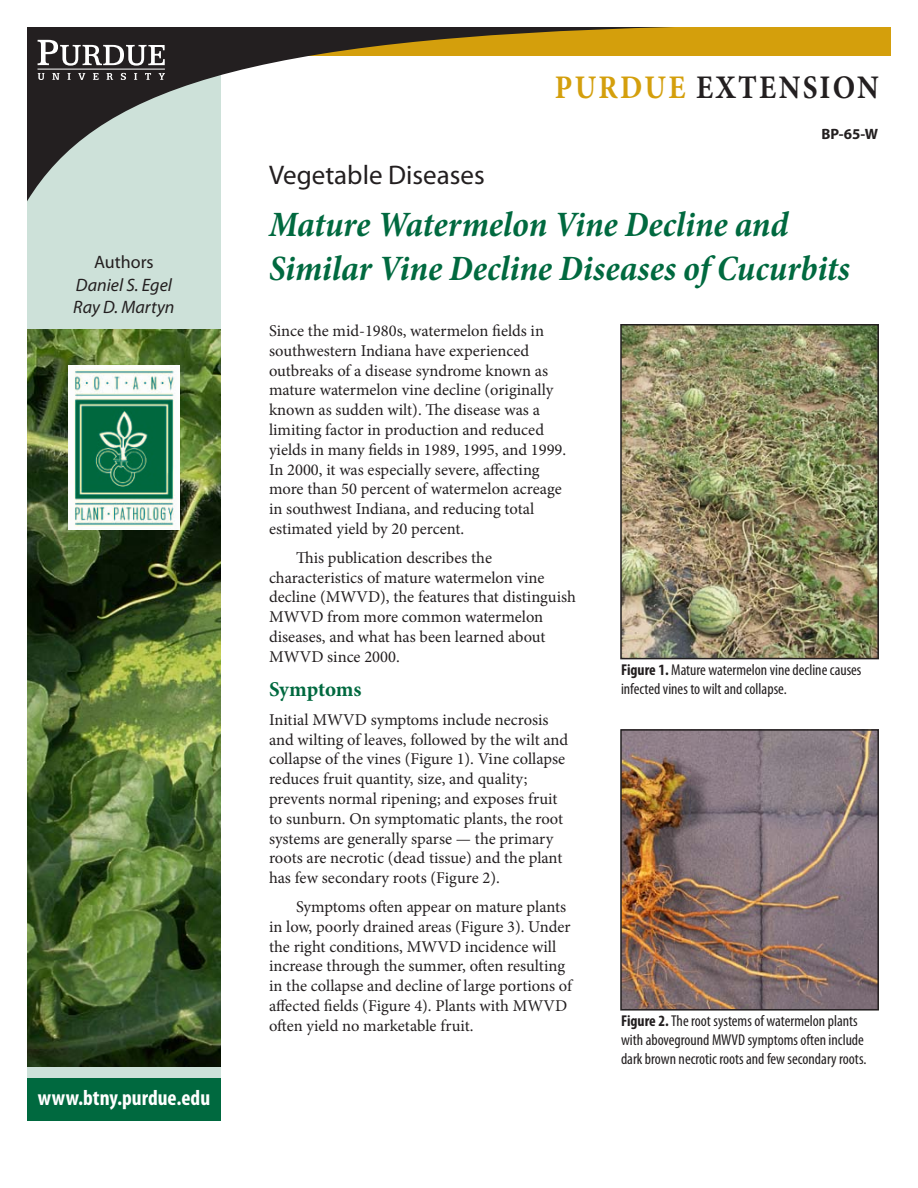
<style>
.page{position:relative;width:918px;height:1188px;background:#fff}
.page>*{position:absolute;margin:0;border:0;box-sizing:border-box;transform-origin:0 0}
.t1{font:italic 700 condensed 36px/43.2px "Minion Pro";letter-spacing:-.005em;color:#00693f}
.t2{font:700 33px "Minion Pro";letter-spacing:.24em;color:#231f20;scale:.89 1}
.t3{font:27px "Myriad Pro";color:#231f20}
.t4{font:700 condensed 21.75px "Myriad Pro";color:#fff}
.t5{font:700 21px "Minion Pro";letter-spacing:-.01em;color:#00693f}
.t6{font:italic 18px/22.5px "Myriad Pro";color:#231f20}
.t7{font:18px "Myriad Pro";color:#231f20}
.t8{font:16.5px/19.8px "Minion Pro";color:#231f20}
.t9{font:condensed 15.75px/18.9px "Myriad Pro";color:#231f20}
.t10{font:700 15px "Myriad Pro";color:#231f20}
.s1{color:#d49f0c}
.s2{font-weight:700}
</style>
<div class="page">
<div style="left:27px;top:74px;width:194px;height:1027px;background:#cde1d9"></div>
<div style="left:27px;top:1078px;width:194px;height:42px;background:#00693f"></div>
<img style="left:27px;top:329px;width:194px;height:737px">
<div style="left:221px;top:27px;width:670px;height:29px;background:#d49f0c"></div>
<svg style="left:27px;top:27px;width:646px;height:174px"></svg>
<svg style="left:38px;top:40px;width:127px;height:26px"></svg>
<svg style="left:38px;top:73px;width:7px;height:7px"></svg>
<svg style="left:52px;top:73px;width:8px;height:7px"></svg>
<svg style="left:67px;top:73px;width:4px;height:7px"></svg>
<svg style="left:78px;top:73px;width:7px;height:7px"></svg>
<svg style="left:93px;top:73px;width:6px;height:7px"></svg>
<svg style="left:107px;top:73px;width:6px;height:7px"></svg>
<svg style="left:121px;top:73px;width:5px;height:7px"></svg>
<svg style="left:134px;top:73px;width:3px;height:7px"></svg>
<svg style="left:145px;top:73px;width:6px;height:7px"></svg>
<svg style="left:159px;top:73px;width:6px;height:7px"></svg>
<hr style="left:38px;top:69px;width:127px;height:1px;background:#fff">
<img style="left:68px;top:365px;width:111px;height:164px">
<img style="left:623px;top:327px;width:253px;height:329px">
<div style="left:620px;top:324px;width:259px;height:335px;border:2px solid #231f20"></div>
<img style="left:623px;top:732px;width:253px;height:276px">
<div style="left:620px;top:729px;width:259px;height:282px;border:2px solid #231f20"></div>
<p class="t7" style="left:94px;top:251px;width:61px">Authors</p>
<p class="t6" style="left:73px;top:273px;width:103px">Daniel S. Egel<br>Ray D. Martyn</p>
<h3 class="t4" style="left:38px;top:1085px;width:174px">www.btny.purdue.edu</h3>
<h2 class="t2" style="left:555px;top:64px;width:366px"><span class="s1">PURDUE</span> EXTENSION</h2>
<p class="t10" style="left:821px;top:124px;width:58px">BP-65-W</p>
<h3 class="t3" style="left:269px;top:158px;width:217px">Vegetable Diseases</h3>
<h1 class="t1" style="left:269px;top:203px;width:582px">Mature Watermelon Vine Decline and<br>Similar Vine Decline Diseases of Cucurbits</h1>
<p class="t8" style="left:269px;top:321px;width:299px">Since the mid-1980s, watermelon fields in southwestern Indiana have experienced outbreaks of a disease syndrome known as mature watermelon vine decline (originally known as sudden wilt). The disease was a limiting factor in production and reduced yields in many fields in 1989, 1995, and 1999.<br>In 2000, it was especially severe, affecting more than 50 percent of watermelon acreage in southwest Indiana, and reducing total estimated yield by 20 percent.</p>
<p class="t8" style="left:269px;top:548px;width:308px;text-indent:27px">This publication describes the characteristics of mature watermelon vine decline (MWVD), the features that distinguish MWVD from more common watermelon diseases, and what has been learned about MWVD since 2000.</p>
<p class="t5" style="left:269px;top:674px;width:94px">SYMPTOMS</p>
<p class="t8" style="left:269px;top:710px;width:301px">Initial MWVD symptoms include necrosis and wilting of leaves, followed by the wilt and collapse of the vines (Figure 1). Vine collapse reduces fruit quantity, size, and quality; prevents normal ripening; and exposes fruit to sunburn. On symptomatic plants, the root systems are generally sparse — the primary roots are necrotic (dead tissue) and the plant has few secondary roots (Figure 2).</p>
<p class="t8" style="left:269px;top:897px;width:304px;text-indent:27px">Symptoms often appear on mature plants in low, poorly drained areas (Figure 3). Under the right conditions, MWVD incidence will increase through the summer, often resulting in the collapse and decline of large portions of affected fields (Figure 4). Plants with MWVD often yield no marketable fruit.</p>
<p class="t9" style="left:621px;top:660px;width:242px"><span class="s2">Figure 1.</span> Mature watermelon vine decline causes infected vines to wilt and collapse.</p>
<p class="t9" style="left:621px;top:1011px;width:247px"><span class="s2">Figure 2.</span> The root systems of watermelon plants with aboveground MWVD symptoms often include dark brown necrotic roots and few secondary roots.</p>
</div>
